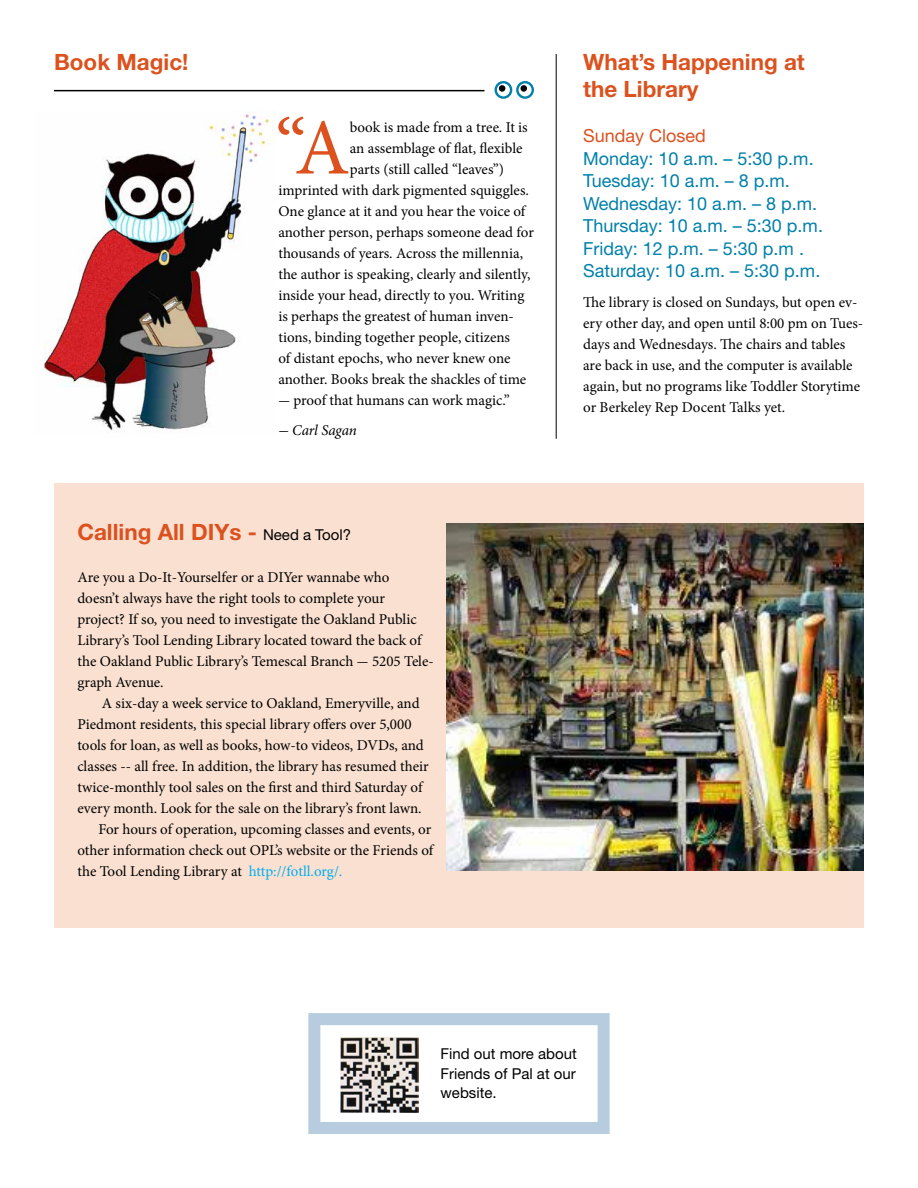
<style>
.page{position:relative;width:918px;height:1188px;background:#fff}
.page>*{position:absolute;margin:0;border:0;box-sizing:border-box;transform-origin:0 0}
.t1{font:79.65px "Minion Pro";color:#db521f}
.t2{font:700 22.5px/27px "Helvetica Neue LT Std";color:#db521f}
.t3{font:18px/22.5px "Helvetica Neue LT Std";color:#0080aa}
.t4{font:18px "Helvetica Neue LT Std";color:#db521f}
.t5{font:15px/21px "Minion Pro";letter-spacing:-.005em;color:#000}
.t6{font:15px/19.5px "Helvetica Neue LT Std";color:#000;text-align:justify}
.t7{font:italic 15px "Minion Pro";letter-spacing:-.01em;color:#000}
.s1{font-weight:400;font-size:15px;color:#000}
.s2{color:#00aeef}
</style>
<div class="page">
<div style="left:54px;top:484px;width:810px;height:444px;background:#f9e0d0"></div>
<img style="left:43px;top:110px;width:232px;height:323px">
<hr style="left:54px;top:90px;width:430px;height:1px;background:#000">
<div style="left:495px;top:81px;width:17px;height:18px;border:2px solid #0080aa;border-radius:50%"></div>
<div style="left:516px;top:81px;width:18px;height:18px;border:2px solid #0080aa;border-radius:50%"></div>
<div style="left:499px;top:85px;width:6px;height:7px;background:#000;border-radius:50%"></div>
<div style="left:521px;top:85px;width:6px;height:7px;background:#000;border-radius:50%"></div>
<img style="left:447px;top:524px;width:417px;height:347px">
<hr style="left:556px;top:54px;width:1px;height:385px;background:#000">
<div style="left:308px;top:1013px;width:302px;height:121px;border:12px solid #b7ccde"></div>
<img style="left:340px;top:1037px;width:78px;height:75px">
<h2 class="t2" style="left:54px;top:48px;width:136px">Book Magic!</h2>
<h1 class="t1" style="left:275px;top:95px;width:76px">“A</h1>
<p class="t5" style="left:350px;top:116px;width:180px">book is made from a tree. It is</p>
<p class="t5" style="left:350px;top:137px;width:174px">an assemblage of flat, flexible</p>
<p class="t5" style="left:350px;top:158px;width:156px">parts (still called “leaves”)</p>
<p class="t5" style="left:278px;top:179px;width:252px">imprinted with dark pigmented squiggles.</p>
<p class="t5" style="left:278px;top:200px;width:249px">One glance at it and you hear the voice of</p>
<p class="t5" style="left:278px;top:221px;width:257px">another person, perhaps someone dead for</p>
<p class="t5" style="left:278px;top:242px;width:246px">thousands of years. Across the millennia,</p>
<p class="t5" style="left:278px;top:263px;width:254px">the author is speaking, clearly and silently,</p>
<p class="t5" style="left:278px;top:284px;width:248px">inside your head, directly to you. Writing</p>
<p class="t5" style="left:278px;top:305px;width:237px">is perhaps the greatest of human inven-</p>
<p class="t5" style="left:278px;top:326px;width:233px">tions, binding together people, citizens</p>
<p class="t5" style="left:278px;top:347px;width:234px">of distant epochs, who never knew one</p>
<p class="t5" style="left:278px;top:368px;width:249px">another. Books break the shackles of time</p>
<p class="t5" style="left:278px;top:389px;width:233px">- proof that humans can work magic.”</p>
<p class="t7" style="left:278px;top:419px;width:80px">- Carl Sagan</p>
<h2 class="t2" style="left:77px;top:518px;width:275px">Calling All DIYs - <span class="s1">Need a Tool?</span></h2>
<p class="t5" style="left:77px;top:567px;width:358px">Are you a Do-It-Yourselfer or a DIYer wannabe who doesn’t always have the right tools to complete your project? If so, you need to investigate the Oakland Public Library’s Tool Lending Library located toward the back of the Oakland Public Library’s Temescal Branch - 5205 Tele&shy;graph Avenue.</p>
<p class="t5" style="left:102px;top:693px;width:319px">A six-day a week service to Oakland, Emeryville, and</p>
<p class="t5" style="left:77px;top:714px;width:336px">Piedmont residents, this special library offers over 5,000</p>
<p class="t5" style="left:77px;top:735px;width:348px">tools for loan, as well as books, how-to videos, DVDs, and</p>
<p class="t5" style="left:77px;top:756px;width:353px">classes -- all free. In addition, the library has resumed their</p>
<p class="t5" style="left:77px;top:777px;width:347px">twice-monthly tool sales on the first and third Saturday of</p>
<p class="t5" style="left:77px;top:798px;width:346px">every month. Look for the sale on the library’s front lawn.</p>
<p class="t5" style="left:98px;top:819px;width:334px">For hours of operation, upcoming classes and events, or</p>
<p class="t5" style="left:77px;top:840px;width:357px">other information check out OPL’s website or the Friends of</p>
<p class="t5" style="left:77px;top:861px;width:266px">the Tool Lending Library at <span class="s2">http://fotll.org/.</span></p>
<h2 class="t2" style="left:583px;top:48px;width:223px">What’s Happening at the Library</h2>
<p class="t4" style="left:583px;top:125px;width:124px">Sunday Closed</p>
<p class="t3" style="left:583px;top:147px;width:241px">Monday: 10 a.m. – 5:30 p.m.<br>Tuesday: 10 a.m. – 8 p.m.<br>Wednesday: 10 a.m. – 8 p.m.<br>Thursday: 10 a.m. – 5:30 p.m.<br>Friday: 12 p.m. – 5:30 p.m .<br>Saturday: 10 a.m. – 5:30 p.m.</p>
<p class="t5" style="left:583px;top:292px;width:282px">The library is closed on Sundays, but open ev&shy;ery other day, and open until 8:00 pm on Tues&shy;days and Wednesdays. The chairs and tables are back in use, and the computer is available again, but no programs like Toddler Storytime or Berkeley Rep Docent Talks yet.</p>
<p class="t6" style="left:441px;top:1044px;width:138px">Find out more about Friends of Pal at our website.</p>
</div>
